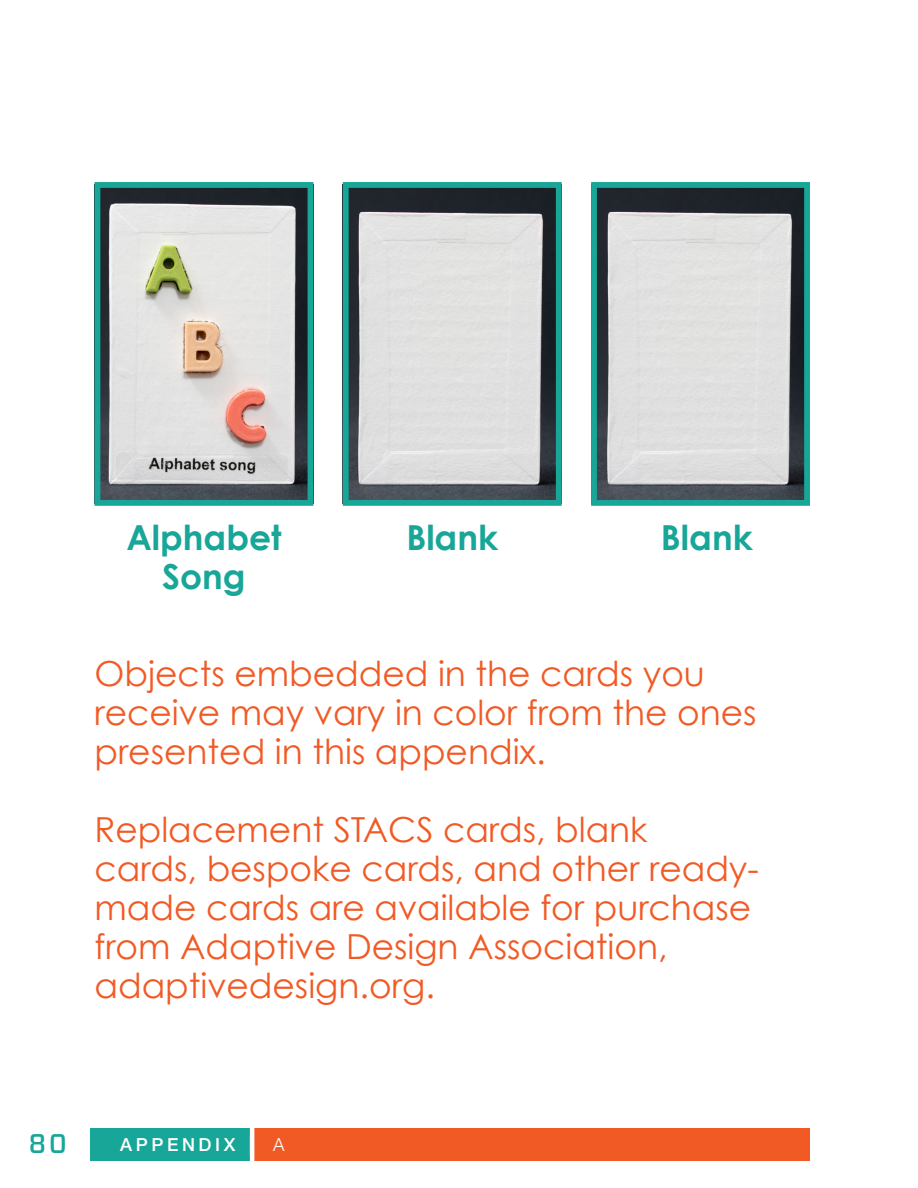
<style>
.page{position:relative;width:918px;height:1188px;background:#fff}
.page>*{position:absolute;margin:0;border:0;box-sizing:border-box;transform-origin:0 0}
.t1{font:34.5px/39px "Century Gothic";color:#f15a25}
.t2{font:700 34.5px/39px "Century Gothic";color:#18a698;text-align:center}
.t3{font:500 27px "Vitesse";color:#18a698}
.t4{font:500 18px "Helvetica Neue LT Std";letter-spacing:.2em;color:#fff}
.s1{font-weight:300}
</style>
<div class="page">
<div style="left:240px;top:1129px;width:570px;height:32px;background:#f15a25"></div>
<div style="left:90px;top:1129px;width:161px;height:32px;background:#18a698"></div>
<hr style="left:250px;top:1123px;width:4px;height:43px;background:#fff">
<img style="left:102px;top:189px;width:204px;height:310px">
<div style="left:95px;top:182px;width:218px;height:324px;border:6px solid #18a698"></div>
<img style="left:350px;top:189px;width:205px;height:310px">
<div style="left:343px;top:182px;width:219px;height:324px;border:6px solid #18a698"></div>
<img style="left:598px;top:189px;width:205px;height:310px">
<div style="left:591px;top:182px;width:219px;height:324px;border:6px solid #18a698"></div>
<p class="t2" style="left:126px;top:518px;width:157px">Alphabet<br>Song</p>
<p class="t2" style="left:406px;top:518px;width:93px">Blank</p>
<p class="t2" style="left:661px;top:518px;width:93px">Blank</p>
<p class="t1" style="left:95px;top:653px;width:664px">Objects embedded in the cards you receive may vary in color from the ones presented in this appendix.</p>
<p class="t1" style="left:95px;top:809px;width:666px">Replacement STACS cards, blank<br>cards, bespoke cards, and other ready&shy;made cards are available for purchase from Adaptive Design Association, adaptivedesign.org.</p>
<p class="t3" style="left:29px;top:1126px;width:40px">80</p>
<p class="t4" style="left:120px;top:1134px;width:166px">APPENDIX | <span class="s1">A</span></p>
</div>
